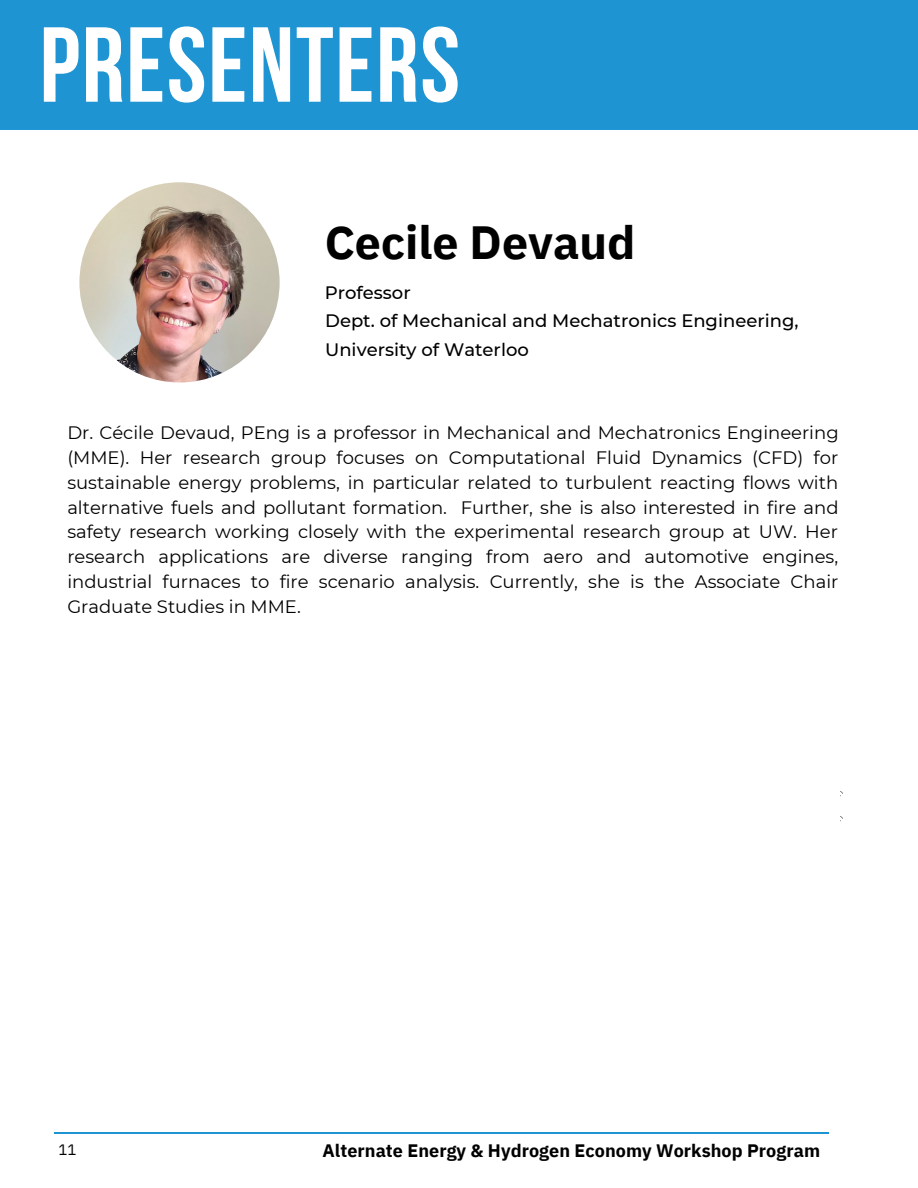
<style>
.page{position:relative;width:918px;height:1188px;background:#fff}
.page>*{position:absolute;margin:0;border:0;box-sizing:border-box;transform-origin:0 0}
.t1{font:700 106.35px "Bebas Neue";letter-spacing:.015em;color:#fff}
.t2{font:700 46.5px "IBM Plex Sans";color:#000}
.t3{font:18px/24.8px "Montserrat";color:#000;text-align:justify}
.t4{font:500 18px "Montserrat";color:#000}
.t5{font:700 18px "IBM Plex Sans";letter-spacing:.005em;color:#000}
.t6{font:15px "IBM Plex Sans";color:#000}
</style>
<div class="page">
<div style="left:0;top:0;width:917px;height:130px;background:#1e94d2"></div>
<hr style="left:55px;top:1133px;width:773px;height:1px;background:#1e94d2">
<img style="left:79px;top:182px;width:201px;height:201px">
<h1 class="t1" style="left:40px;top:22px;width:422px">PRESENTERS</h1>
<h2 class="t2" style="left:325px;top:211px;width:312px">Cecile Devaud</h2>
<p class="t4" style="left:325px;top:281px;width:88px">Professor</p>
<p class="t4" style="left:325px;top:310px;width:475px">Dept. of Mechanical and Mechatronics Engineering,</p>
<p class="t4" style="left:325px;top:338px;width:205px">University of Waterloo</p>
<p class="t3" style="left:67px;top:421px;width:773px">Dr. Cécile Devaud, PEng is a professor in Mechanical and Mechatronics Engineering (MME). Her research group focuses on Computational Fluid Dynamics (CFD) for sustainable energy problems, in particular related to turbulent reacting flows with alternative fuels and pollutant formation. Further, she is also interested in fire and safety research working closely with the experimental research group at UW. Her research applications are diverse ranging from aero and automotive engines, industrial furnaces to fire scenario analysis. Currently, she is the Associate Chair Graduate Studies in MME.</p>
<p class="t6" style="left:58px;top:1140px;width:19px">11</p>
<p class="t5" style="left:323px;top:1139px;width:499px">Alternate Energy &amp; Hydrogen Economy Workshop Program</p>
</div>
